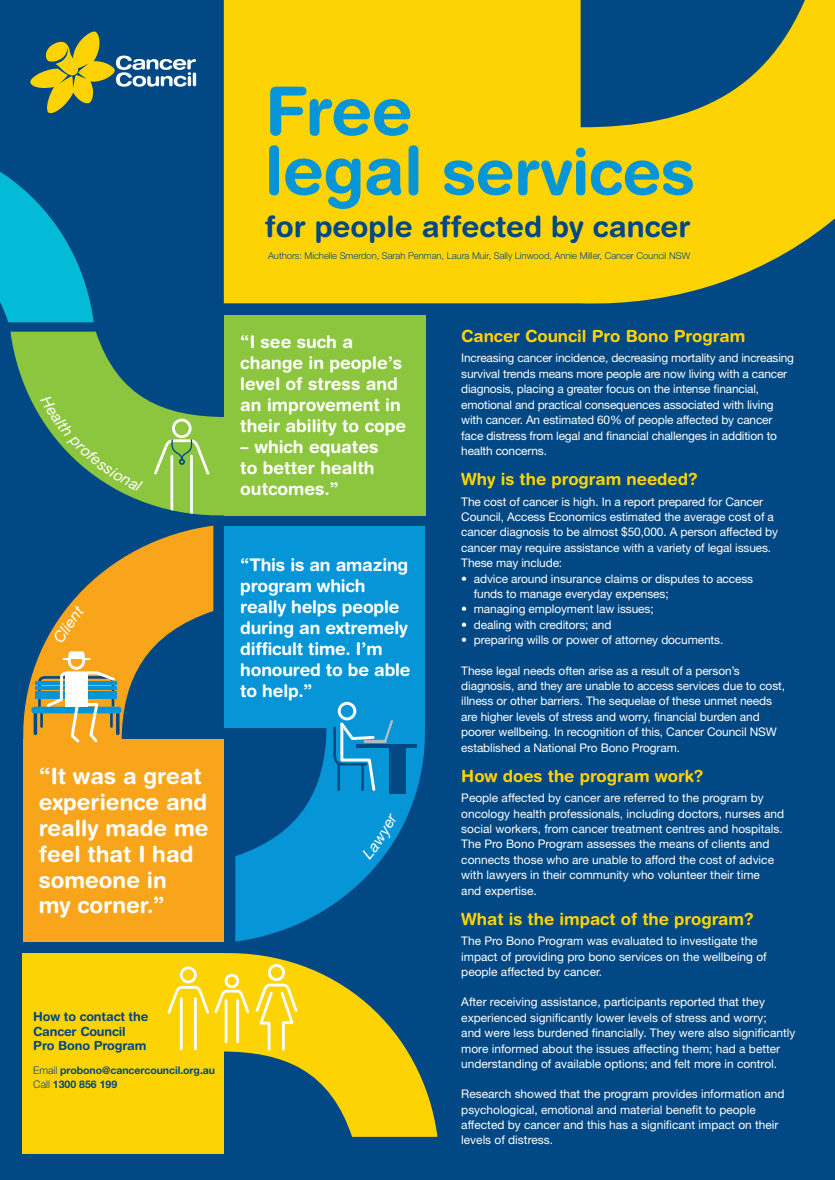
<style>
.page{position:relative;width:835px;height:1180px;background:#fff}
.page>*{position:absolute;margin:0;border:0;box-sizing:border-box;transform-origin:0 0}
.t1{font:700 67.2px "Helvetica Rounded LT Std";color:#0696d7}
.t2{font:700 63.7px "Helvetica Rounded LT Std";letter-spacing:-.01em;color:#0696d7}
.t3{font:700 29.4px "Helvetica Rounded LT Std";color:#014884}
.t4{font:700 22.4px/25.9px "Helvetica Rounded LT Std";color:#fff}
.t5{font:700 17.5px/21px "Helvetica Rounded LT Std";color:#fff}
.t6{font:700 16.8px "Helvetica Rounded LT Std";color:#fed304}
.t7{font:700 12.6px/14.7px "Helvetica Rounded LT Std";letter-spacing:-.01em;color:#014884}
.t8{font:11.9px/15.4px "Helvetica Neue LT Std";letter-spacing:-.01em;color:#fff}
.t9{font:700 10.5px "Helvetica Neue LT Std";letter-spacing:-.005em;color:#014884}
.t10{font:300 9.45px "Helvetica Neue LT Std";letter-spacing:-.005em;color:#014884}
.s1{font-size:67.2px}
.s2{font-weight:300}
</style>
<div class="page">
<div style="left:0;top:0;width:834px;height:1180px;background:#014884"></div>
<svg style="left:30px;top:31px;width:166px;height:83px"></svg>
<svg style="left:235px;top:728px;width:190px;height:213px"></svg>
<div style="left:224px;top:526px;width:201px;height:202px;background:#0696d7"></div>
<svg style="left:23px;top:525px;width:190px;height:214px"></svg>
<div style="left:23px;top:739px;width:201px;height:202px;background:#f9a51b"></div>
<svg style="left:223px;top:953px;width:214px;height:184px"></svg>
<div style="left:22px;top:953px;width:201px;height:200px;background:#fed304"></div>
<svg style="left:0;top:172px;width:94px;height:150px"></svg>
<svg style="left:224px;top:0;width:610px;height:304px;background:#d7bd17"></svg>
<svg style="left:10px;top:332px;width:415px;height:184px"></svg>
<div style="left:172px;top:418px;width:19px;height:20px;border:3px solid #fff;border-radius:50%"></div>
<hr style="left:170px;top:456px;width:3px;height:62px;background:#fff">
<hr style="left:190px;top:456px;width:3px;height:62px;background:#fff">
<div style="left:224px;top:315px;width:202px;height:200px;background:#8bc63e"></div>
<div style="left:338px;top:702px;width:18px;height:18px;border:3px solid #fff;border-radius:50%"></div>
<svg style="left:393px;top:743px;width:24px;height:4px"></svg>
<svg style="left:332px;top:719px;width:61px;height:74px"></svg>
<div style="left:389px;top:747px;width:16px;height:47px;background:#014884"></div>
<svg style="left:61px;top:650px;width:31px;height:11px"></svg>
<hr style="left:34px;top:712px;width:3px;height:21px;background:#014884">
<hr style="left:116px;top:712px;width:3px;height:21px;background:#014884">
<div style="left:31px;top:707px;width:90px;height:6px;background:#0696d7;border-radius:3px"></div>
<div style="left:68px;top:652px;width:17px;height:18px;border:3px solid #fff;border-radius:50%"></div>
<hr style="left:35px;top:681px;width:82px;height:3px;background:#0696d7">
<hr style="left:35px;top:686px;width:82px;height:3px;background:#0696d7">
<hr style="left:35px;top:691px;width:82px;height:3px;background:#0696d7">
<hr style="left:35px;top:696px;width:82px;height:3px;background:#0696d7">
<svg style="left:37px;top:670px;width:80px;height:73px"></svg>
<div style="left:65px;top:673px;width:22px;height:33px;background:#fff"></div>
<svg style="left:152px;top:438px;width:59px;height:39px;background:#99ca60"></svg>
<div style="left:268px;top:964px;width:17px;height:17px;border:3px solid #fff;border-radius:50%"></div>
<svg style="left:167px;top:965px;width:132px;height:87px"></svg>
<svg style="left:40px;top:394px;width:103px;height:98px"></svg>
<svg style="left:361px;top:813px;width:36px;height:46px;background:#058ece"></svg>
<svg style="left:52px;top:604px;width:33px;height:40px"></svg>
<p class="t1" style="left:265px;top:70px;width:149px">Free</p>
<p class="t2" style="left:265px;top:133px;width:432px"><span class="s1">legal</span> services</p>
<p class="t3" style="left:265px;top:208px;width:427px">for people affected by cancer</p>
<p class="t10" style="left:268px;top:250px;width:423px">Authors: Michelle Smerdon, Sarah Penman, Laura Muir, Sally Linwood, Annie Miller, Cancer Council NSW</p>
<p class="t4" style="left:39px;top:762px;width:171px">“It was a great experience and really made me feel that I had someone in<br>my corner.”</p>
<p class="t5" style="left:240px;top:331px;width:167px">“I see such a change in people’s level of stress and an improvement in their ability to cope</p>
<p class="t5" style="left:240px;top:436px;width:140px">– which equates to better health outcomes.”</p>
<p class="t5" style="left:240px;top:554px;width:172px">“This is an amazing program which really helps people during an extremely difficult time. I’m honoured to be able to help.”</p>
<p class="t7" style="left:33px;top:1008px;width:117px">How to contact the<br>Cancer Council<br>Pro Bono Program</p>
<p class="t9" style="left:33px;top:1064px;width:183px"><span class="s2">Email</span> probono@cancercouncil.org.au</p>
<p class="t9" style="left:33px;top:1078px;width:85px"><span class="s2">Call</span> 1300 856 199</p>
<p class="t6" style="left:461px;top:326px;width:285px">Cancer Council Pro Bono Program</p>
<p class="t8" style="left:461px;top:350px;width:334px">Increasing cancer incidence, decreasing mortality and increasing survival trends means more people are now living with a cancer diagnosis, placing a greater focus on the intense financial, emotional and practical consequences associated with living with cancer. An estimated 60% of people affected by cancer face distress from legal and financial challenges in addition to health concerns.</p>
<p class="t6" style="left:461px;top:469px;width:238px">Why is the program needed?</p>
<p class="t8" style="left:461px;top:493px;width:318px">The cost of cancer is high. In a report prepared for Cancer Council, Access Economics estimated the average cost of a cancer diagnosis to be almost $50,000. A person affected by cancer may require assistance with a variety of legal issues.<br>These may include:</p>
<p class="t8" style="left:474px;top:570px;width:281px;text-indent:-13px">• advice around insurance claims or disputes to access funds to manage everyday expenses;</p>
<p class="t8" style="left:461px;top:601px;width:194px">• managing employment law issues;</p>
<p class="t8" style="left:461px;top:617px;width:152px">• dealing with creditors; and</p>
<p class="t8" style="left:461px;top:632px;width:263px">• preparing wills or power of attorney documents.</p>
<p class="t8" style="left:461px;top:662px;width:325px">These legal needs often arise as a result of a person’s diagnosis, and they are unable to access services due to cost, illness or other barriers. The sequelae of these unmet needs are higher levels of stress and worry, financial burden and poorer wellbeing. In recognition of this, Cancer Council NSW established a National Pro Bono Program.</p>
<p class="t6" style="left:461px;top:765px;width:244px">How does the program work?</p>
<p class="t8" style="left:461px;top:790px;width:324px">People affected by cancer are referred to the program by oncology health professionals, including doctors, nurses and social workers, from cancer treatment centres and hospitals.<br>The Pro Bono Program assesses the means of clients and connects those who are unable to afford the cost of advice with lawyers in their community who volunteer their time<br>and expertise.</p>
<p class="t6" style="left:461px;top:908px;width:294px">What is the impact of the program?</p>
<p class="t8" style="left:461px;top:933px;width:307px">The Pro Bono Program was evaluated to investigate the impact of providing pro bono services on the wellbeing of people affected by cancer.</p>
<p class="t8" style="left:461px;top:994px;width:335px">After receiving assistance, participants reported that they experienced significantly lower levels of stress and worry;<br>and were less burdened financially. They were also significantly more informed about the issues affecting them; had a better understanding of available options; and felt more in control.</p>
<p class="t8" style="left:461px;top:1086px;width:324px">Research showed that the program provides information and psychological, emotional and material benefit to people affected by cancer and this has a significant impact on their levels of distress.</p>
</div>
